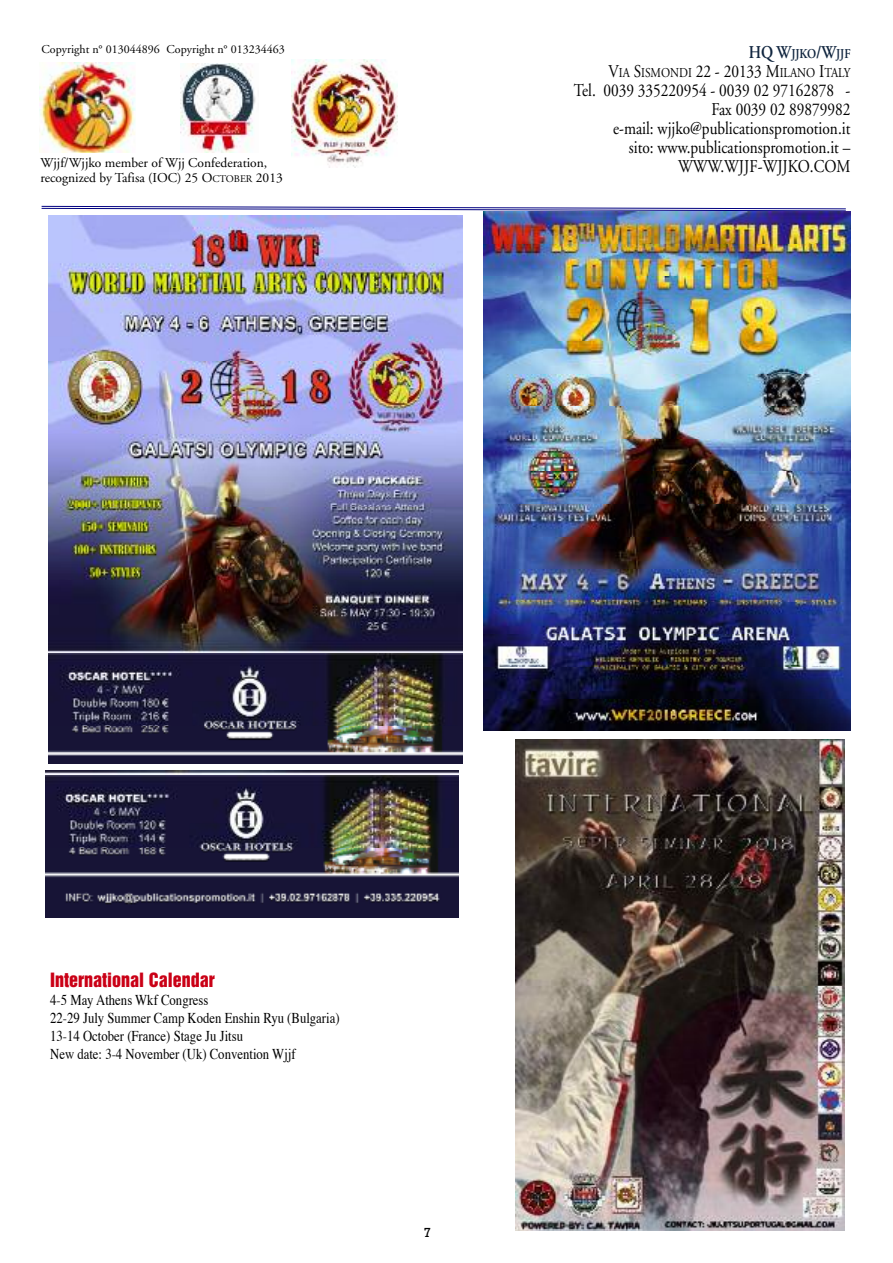
<style>
.page{position:relative;width:893px;height:1263px;background:#fff}
.page>*{position:absolute;margin:0;border:0;box-sizing:border-box;transform-origin:0 0}
.t1{font:18px/18.9px "Adobe Garamond";color:#000;text-align:right;scale:.85 1}
.t2{font:18px "Helvetica Inserat";color:#ca0016}
.t3{font:15px/18px "Times";color:#000;scale:.85 1}
.t4{font:13.5px/14.4px "Adobe Garamond";color:#000}
.t5{font:13.5px/18.9px "Adobe Garamond";color:#000;text-align:right;scale:.85 1}
.t6{font:13.5px "Rockwell";color:#000}
.t7{font:12px "Adobe Garamond";color:#000}
.s1{font-size:10.2px}
.s2{font-weight:600;font-size:18px;color:#0f243e}
.s3{font-weight:600;color:#0f243e}
.s4{font-size:18px}
</style>
<div class="page">
<svg style="left:41px;top:205px;width:806px;height:7px"></svg>
<img style="left:39px;top:63px;width:96px;height:90px">
<img style="left:180px;top:63px;width:76px;height:89px">
<img style="left:291px;top:60px;width:106px;height:107px">
<img style="left:483px;top:212px;width:367px;height:518px">
<img style="left:515px;top:739px;width:330px;height:491px">
<img style="left:45px;top:770px;width:413px;height:148px">
<img style="left:48px;top:215px;width:415px;height:548px">
<p class="t7" style="left:42px;top:45px;width:120px">Copyright n° 013044896</p>
<p class="t7" style="left:167px;top:45px;width:120px">Copyright n° 013234463</p>
<p class="t4" style="left:41px;top:157px;width:244px">Wjjf/Wjjko member of Wjj Confederation, recognized by Tafisa (IOC) 25 O<span class="s1">CTOBER</span> 2013</p>
<p class="t5" style="left:608px;top:46px;width:286px"><span class="s2">HQ W</span><span class="s3">JJKO</span><span class="s2">/W</span><span class="s3">JJF<br></span><span class="s4">V</span>IA <span class="s4">S</span>ISMONDI <span class="s4">22 - 20133 M</span>ILANO <span class="s4">I</span>TALY</p>
<p class="t1" style="left:574px;top:82px;width:327px">Tel. 0039 335220954 - 0039 02 97162878 -<br>Fax 0039 02 89879982<br>e-mail: wjjko@publicationspromotion.it<br>sito: www.publicationspromotion.it –<br>WWW.WJJF-WJJKO.COM</p>
<p class="t2" style="left:50px;top:972px;width:166px">International Calendar</p>
<p class="t3" style="left:50px;top:992px;width:342px">4-5 May Athens Wkf Congress<br>22-29 July Summer Camp Koden Enshin Ryu (Bulgaria)<br>13-14 October (France) Stage Ju Jitsu<br>New date: 3-4 November (Uk) Convention Wjjf</p>
<p class="t6" style="left:424px;top:1224px;width:9px">7</p>
</div>
